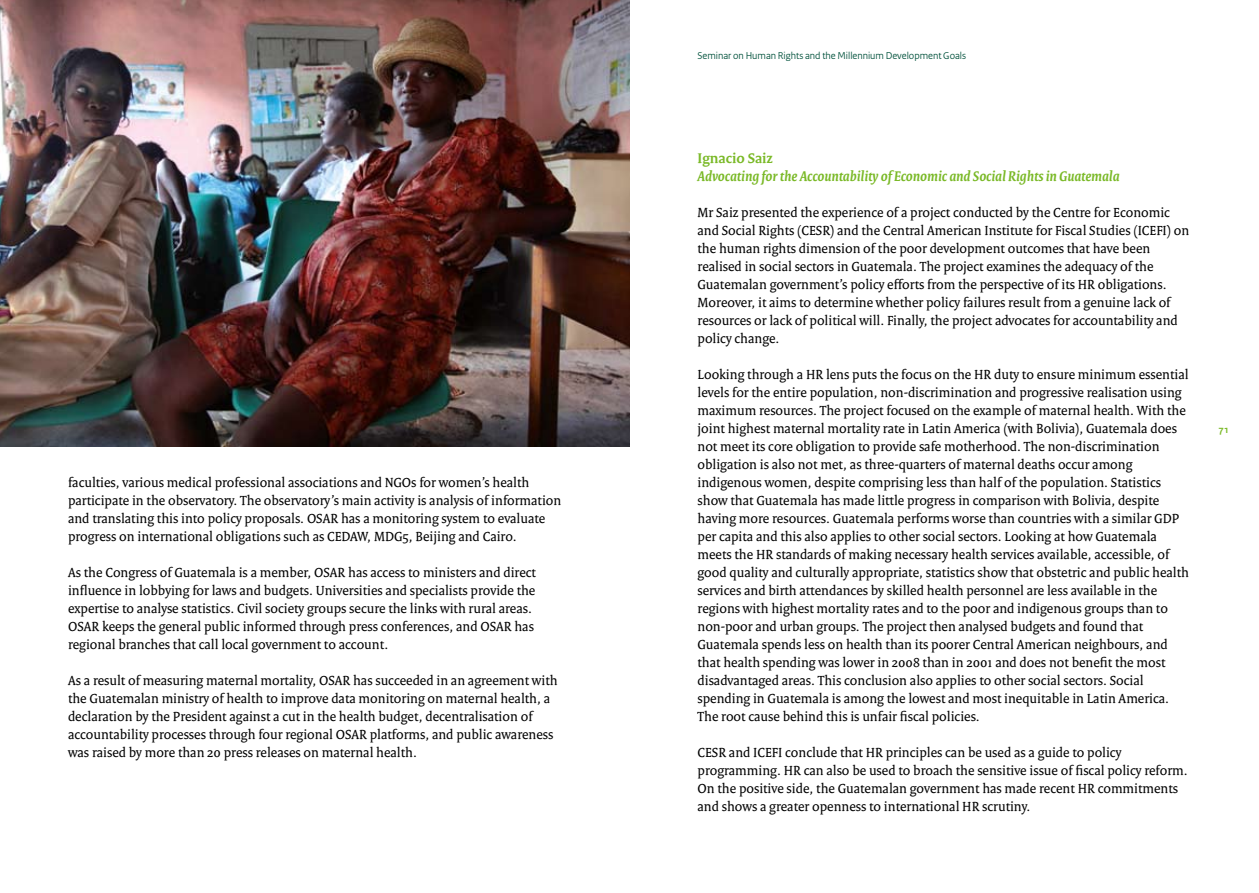
<style>
.page{position:relative;width:1259px;height:893px;background:#fff}
.page>*{position:absolute;margin:0;border:0;box-sizing:border-box;transform-origin:0 0}
.t1{font:italic 700 15px "Rijksoverheid Serif";color:#7ab927}
.t2{font:700 15px "Rijksoverheid Serif";color:#7ab927}
.t3{font:14.25px/18px "Rijksoverheid Serif";color:#000}
.t4{font:10.5px "Rijksoverheid Sans";color:#00513b}
.t5{font:700 10.5px "Rijksoverheid Sans";color:#7ab927}
</style>
<div class="page">
<img style="left:0;top:0;width:629px;height:446px">
<p class="t3" style="left:68px;top:473px;width:495px">faculties, various medical professional associations and NGOs for women’s health participate in the observatory. The observatory’s main activity is analysis of information and translating this into policy proposals. OSAR has a monitoring system to evaluate progress on international obligations such as CEDAW, MDG5, Beijing and Cairo.</p>
<p class="t3" style="left:68px;top:563px;width:469px">As the Congress of Guatemala is a member, OSAR has access to ministers and direct influence in lobbying for laws and budgets. Universities and specialists provide the expertise to analyse statistics. Civil society groups secure the links with rural areas.<br>OSAR keeps the general public informed through press conferences, and OSAR has regional branches that call local government to account.</p>
<p class="t3" style="left:68px;top:671px;width:491px">As a result of measuring maternal mortality, OSAR has succeeded in an agreement with the Guatemalan ministry of health to improve data monitoring on maternal health, a declaration by the President against a cut in the health budget, decentralisation of accountability processes through four regional OSAR platforms, and public awareness was raised by more than 20 press releases on maternal health.</p>
<p class="t4" style="left:697px;top:49px;width:270px">Seminar on Human Rights and the Millennium Development Goals</p>
<p class="t2" style="left:697px;top:149px;width:77px">Ignacio Saiz</p>
<p class="t1" style="left:697px;top:167px;width:423px">Advocating for the Accountability of Economic and Social Rights in Guatemala</p>
<p class="t3" style="left:697px;top:203px;width:493px">Mr Saiz presented the experience of a project conducted by the Centre for Economic and Social Rights (CESR) and the Central American Institute for Fiscal Studies (ICEFI) on the human rights dimension of the poor development outcomes that have been realised in social sectors in Guatemala. The project examines the adequacy of the Guatemalan government’s policy efforts from the perspective of its HR obligations.<br>Moreover, it aims to determine whether policy failures result from a genuine lack of resources or lack of political will. Finally, the project advocates for accountability and policy change.</p>
<p class="t3" style="left:697px;top:365px;width:493px">Looking through a HR lens puts the focus on the HR duty to ensure minimum essential levels for the entire population, non-discrimination and progressive realisation using maximum resources. The project focused on the example of maternal health. With the joint highest maternal mortality rate in Latin America (with Bolivia), Guatemala does not meet its core obligation to provide safe motherhood. The non-discrimination obligation is also not met, as three-quarters of maternal deaths occur among indigenous women, despite comprising less than half of the population. Statistics show that Guatemala has made little progress in comparison with Bolivia, despite having more resources. Guatemala performs worse than countries with a similar GDP per capita and this also applies to other social sectors. Looking at how Guatemala meets the HR standards of making necessary health services available, accessible, of good quality and culturally appropriate, statistics show that obstetric and public health services and birth attendances by skilled health personnel are less available in the regions with highest mortality rates and to the poor and indigenous groups than to non-poor and urban groups. The project then analysed budgets and found that Guatemala spends less on health than its poorer Central American neighbours, and that health spending was lower in 2008 than in 2001 and does not benefit the most disadvantaged areas. This conclusion also applies to other social sectors. Social spending in Guatemala is among the lowest and most inequitable in Latin America.<br>The root cause behind this is unfair fiscal policies.</p>
<p class="t3" style="left:697px;top:743px;width:492px">CESR and ICEFI conclude that HR principles can be used as a guide to policy programming. HR can also be used to broach the sensitive issue of fiscal policy reform.<br>On the positive side, the Guatemalan government has made recent HR commitments and shows a greater openness to international HR scrutiny.</p>
<p class="t5" style="left:1218px;top:423px;width:12px">71</p>
</div>
